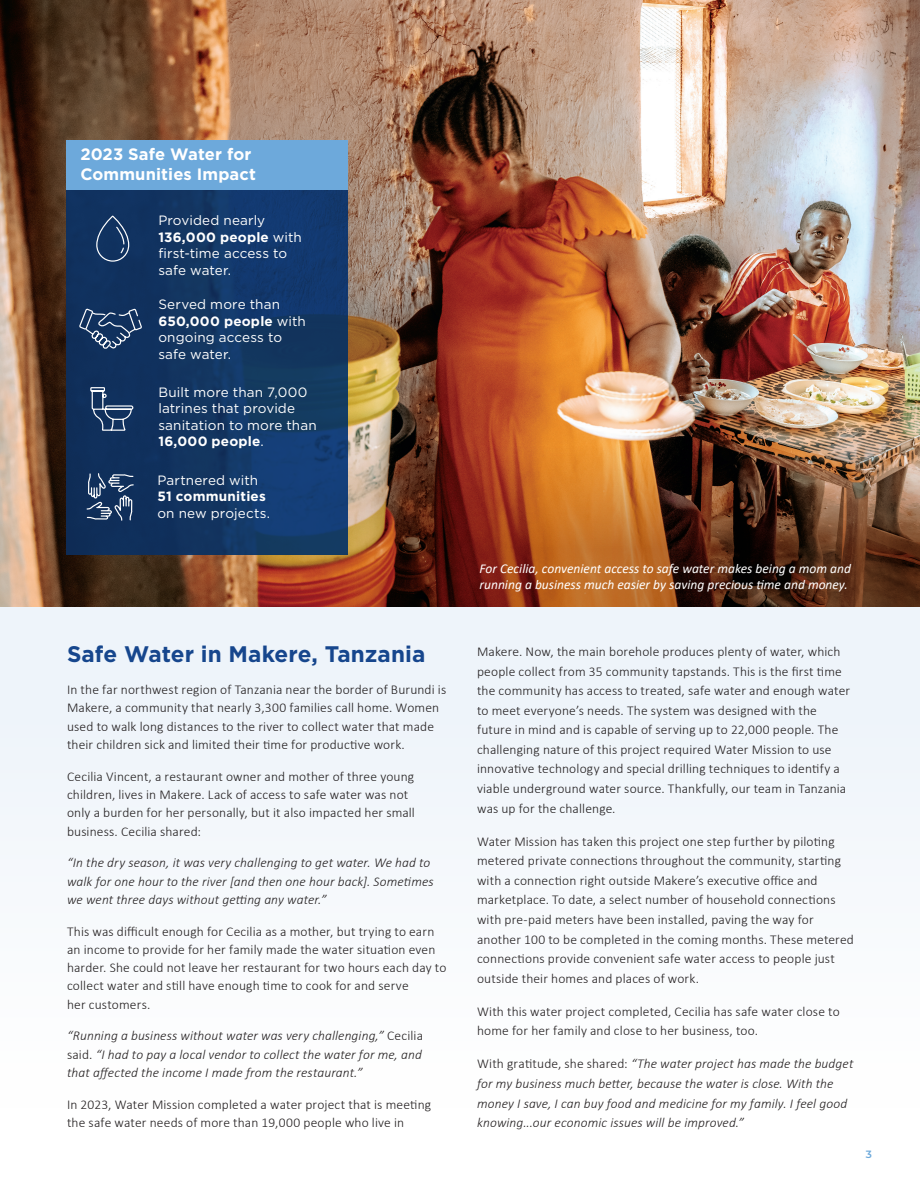
<style>
.page{position:relative;width:920px;height:1190px;background:#fff}
.page>*{position:absolute;margin:0;border:0;box-sizing:border-box;transform-origin:0 0}
.t1{font:700 22.5px "Gotham";color:#16468d}
.t2{font:700 16.5px/19.5px "Gotham";letter-spacing:.005em;color:#fff}
.t3{font:300 13.5px/18.3px "Calibri";letter-spacing:.01em;color:#231f20}
.t4{font:italic 300 13.5px/18.3px "Calibri";letter-spacing:.01em;color:#231f20}
.t5{font:13.5px/16.5px "Gotham";letter-spacing:.01em;color:#fff}
.t6{font:italic 13.5px/16.2px "Calibri";color:#fff}
.t7{font:700 13.5px "Gotham";letter-spacing:.015em;color:#fff}
.t8{font:600 10.5px "Montserrat";color:#6da9db}
.s1{font-weight:700}
.s2{font-style:normal}
</style>
<div class="page">
<img style="left:0;top:0;width:920px;height:608px">
<img style="left:257px;top:355px;width:663px;height:253px">
<div style="left:0;top:608px;width:920px;height:500px;background:#eef4fa"></div>
<svg style="left:66px;top:189px;width:282px;height:365px;background:#123664"></svg>
<svg style="left:90px;top:386px;width:44px;height:46px;background:#355176"></svg>
<div style="left:96px;top:216px;width:33px;height:46px;border:1px solid #fff;border-radius:16px"></div>
<svg style="left:115px;top:226px;width:10px;height:28px"></svg>
<svg style="left:78px;top:308px;width:65px;height:42px;background:#314d73"></svg>
<div style="left:66px;top:140px;width:282px;height:49px;background:#6da9db"></div>
<svg style="left:86px;top:472px;width:48px;height:49px;background:#3c5679"></svg>
<p class="t2" style="left:80px;top:144px;width:177px">2023 Safe Water for<br>Communities Impact</p>
<p class="t5" style="left:158px;top:212px;width:145px">Provided nearly<br><span class="s1">136,000 people</span> with first-time access to safe water.</p>
<p class="t5" style="left:158px;top:296px;width:149px">Served more than<br><span class="s1">650,000 people</span> with ongoing access to safe water.</p>
<p class="t5" style="left:158px;top:383px;width:160px">Built more than 7,000 latrines that provide sanitation to more than<br><span class="s1">16,000 people</span>.</p>
<p class="t5" style="left:157px;top:471px;width:102px">Partnered with</p>
<p class="t7" style="left:157px;top:488px;width:110px">51 communities</p>
<p class="t5" style="left:157px;top:504px;width:114px">on new projects.</p>
<h1 class="t1" style="left:67px;top:641px;width:360px">Safe Water in Makere, Tanzania</h1>
<p class="t3" style="left:67px;top:680px;width:381px">In the far northwest region of Tanzania near the border of Burundi is Makere, a community that nearly 3,300 families call home. Women used to walk long distances to the river to collect water that made their children sick and limited their time for productive work.</p>
<p class="t3" style="left:67px;top:767px;width:349px">Cecilia Vincent, a restaurant owner and mother of three young children, lives in Makere. Lack of access to safe water was not only a burden for her personally, but it also impacted her small business. Cecilia shared:</p>
<p class="t4" style="left:67px;top:853px;width:368px">“In the dry season, it was very challenging to get water. We had to walk for one hour to the river [and then one hour back]. Sometimes we went three days without getting any water.”</p>
<p class="t3" style="left:67px;top:922px;width:381px">This was difficult enough for Cecilia as a mother, but trying to earn an income to provide for her family made the water situation even harder. She could not leave her restaurant for two hours each day to collect water and still have enough time to cook for and serve<br>her customers.</p>
<p class="t4" style="left:67px;top:1026px;width:357px;text-align:justify">“Running a business without water was very challenging,” <span class="s2">Cecilia said.</span> “I had to pay a local vendor to collect the water for me, and that affected the income I made from the restaurant.”</p>
<p class="t3" style="left:67px;top:1095px;width:366px">In 2023, Water Mission completed a water project that is meeting the safe water needs of more than 19,000 people who live in</p>
<p class="t6" style="left:479px;top:560px;width:373px">For Cecilia, convenient access to safe water makes being a mom and running a business much easier by saving precious time and money.</p>
<p class="t3" style="left:477px;top:641px;width:374px;line-height:19.5px">Makere. Now, the main borehole produces plenty of water, which people collect from 35 community tapstands. This is the first time the community has access to treated, safe water and enough water to meet everyone’s needs. The system was designed with the future in mind and is capable of serving up to 22,000 people. The challenging nature of this project required Water Mission to use innovative technology and special drilling techniques to identify a viable underground water source. Thankfully, our team in Tanzania was up for the challenge.</p>
<p class="t3" style="left:477px;top:831px;width:378px;line-height:19.6px">Water Mission has taken this project one step further by piloting metered private connections throughout the community, starting with a connection right outside Makere’s executive office and marketplace. To date, a select number of household connections with pre-paid meters have been installed, paving the way for another 100 to be completed in the coming months. These metered connections provide convenient safe water access to people just outside their homes and places of work.</p>
<p class="t3" style="left:477px;top:1001px;width:364px;line-height:19.6px">With this water project completed, Cecilia has safe water close to home for her family and close to her business, too.</p>
<p class="t4" style="left:477px;top:1054px;width:378px;line-height:19.6px"><span class="s2">With gratitude, she shared:</span> “The water project has made the budget for my business much better, because the water is close. With the money I save, I can buy food and medicine for my family. I feel good knowing...our economic issues will be improved.”</p>
<p class="t8" style="left:866px;top:1147px;width:8px">3</p>
</div>
